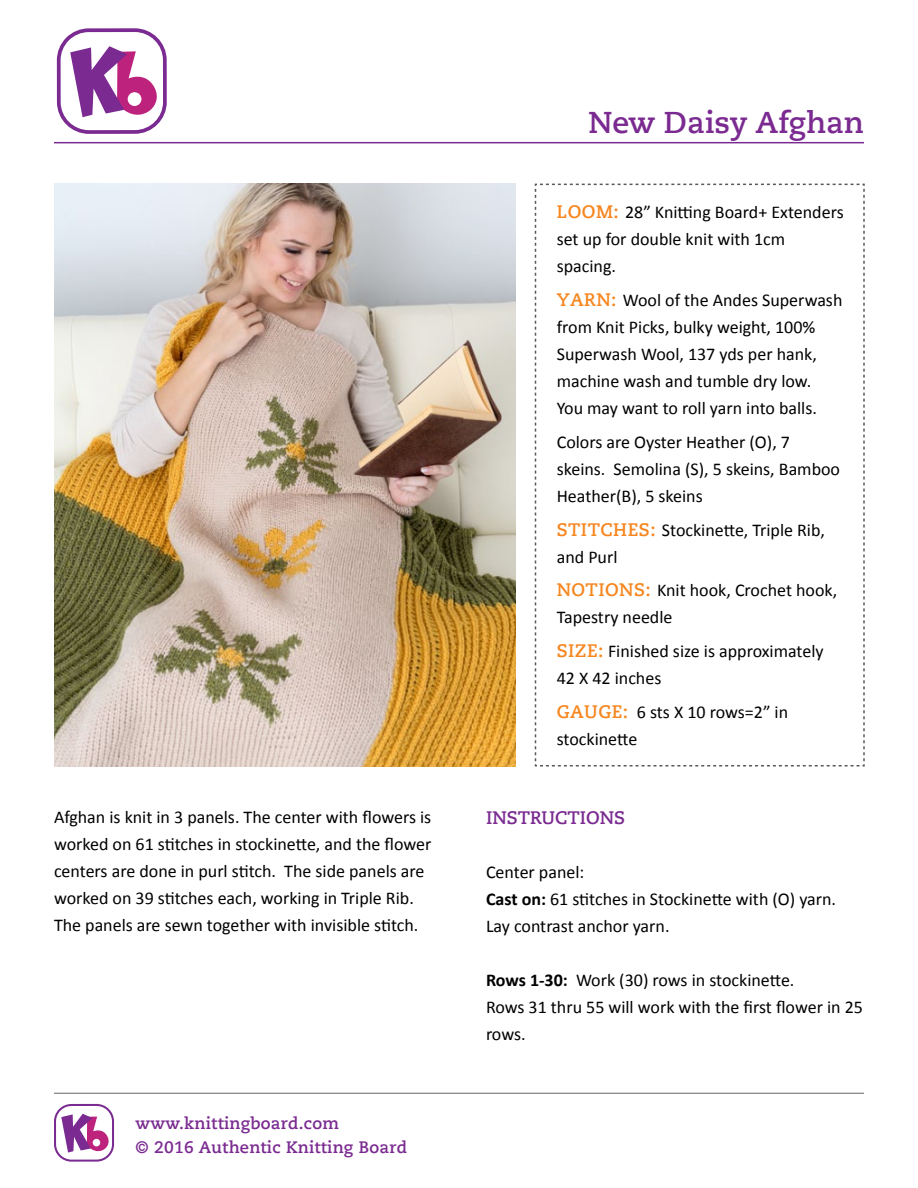
<style>
.page{position:relative;width:918px;height:1188px;background:#fff}
.page>*{position:absolute;margin:0;border:0;box-sizing:border-box;transform-origin:0 0}
.t1{font:700 30px "Caecilia Com 75";color:#7a2a90}
.t2{font:18px/27px "Calibri";color:#000}
.t3{font:700 18px "Caecilia Com 75";color:#7a2a90}
.t4{font:700 16.5px/24px "Caecilia Com 75";letter-spacing:.015em;color:#7a2a90}
.s1{font-family:"Caecilia Com 75";font-weight:700;color:#f6861f}
.s2{font-weight:700}
</style>
<div class="page">
<svg style="left:57px;top:28px;width:110px;height:106px"></svg>
<svg style="left:54px;top:1104px;width:60px;height:58px"></svg>
<hr style="left:54px;top:1093px;width:810px;height:1px;background:#636466">
<hr style="left:54px;top:142px;width:810px;height:1px;background:#7a2a90">
<svg style="left:534px;top:183px;width:331px;height:584px"></svg>
<img style="left:54px;top:184px;width:462px;height:582px">
<h1 class="t1" style="left:589px;top:102px;width:277px">New Daisy Afghan</h1>
<p class="t2" style="left:557px;top:199px;width:288px"><span class="s1">Loom:</span> 28” Knitting Board+ Extenders set up for double knit with 1cm spacing.</p>
<p class="t2" style="left:557px;top:287px;width:287px"><span class="s1">Yarn:</span> Wool of the Andes Superwash from Knit Picks, bulky weight, 100% Superwash Wool, 137 yds per hank, machine wash and tumble dry low.<br>You may want to roll yarn into balls.</p>
<p class="t2" style="left:557px;top:429px;width:285px">Colors are Oyster Heather (O), 7 skeins. Semolina (S), 5 skeins, Bamboo<br>Heather(B), 5 skeins</p>
<p class="t2" style="left:557px;top:516px;width:270px"><span class="s1">Stitches:</span> Stockinette, Triple Rib, and Purl</p>
<p class="t2" style="left:557px;top:577px;width:282px"><span class="s1">Notions :</span> Knit hook, Crochet hook,<br>Tapestry needle</p>
<p class="t2" style="left:557px;top:638px;width:268px"><span class="s1">Size:</span> Finished size is approximately<br>42 X 42 inches</p>
<p class="t2" style="left:557px;top:699px;width:233px"><span class="s1">Gauge:</span> 6 sts X 10 rows=2” in stockinette</p>
<p class="t2" style="left:54px;top:804px;width:379px">Afghan is knit in 3 panels. The center with flowers is worked on 61 stitches in stockinette, and the flower centers are done in purl stitch. The side panels are worked on 39 stitches each, working in Triple Rib.<br>The panels are sewn together with invisible stitch.</p>
<p class="t3" style="left:486px;top:805px;width:127px">Instructions</p>
<p class="t2" style="left:486px;top:858px;width:352px">Center panel:<br><span class="s2">Cast on:</span> 61 stitches in Stockinette with (O) yarn.<br>Lay contrast anchor yarn.</p>
<p class="t2" style="left:486px;top:966px;width:378px"><span class="s2">Rows 1-30:</span> Work (30) rows in stockinette.<br>Rows 31 thru 55 will work with the first flower in 25 rows.</p>
<p class="t4" style="left:136px;top:1111px;width:273px">www.knittingboard.com<br>© 2016 Authentic Knitting Board</p>
</div>
